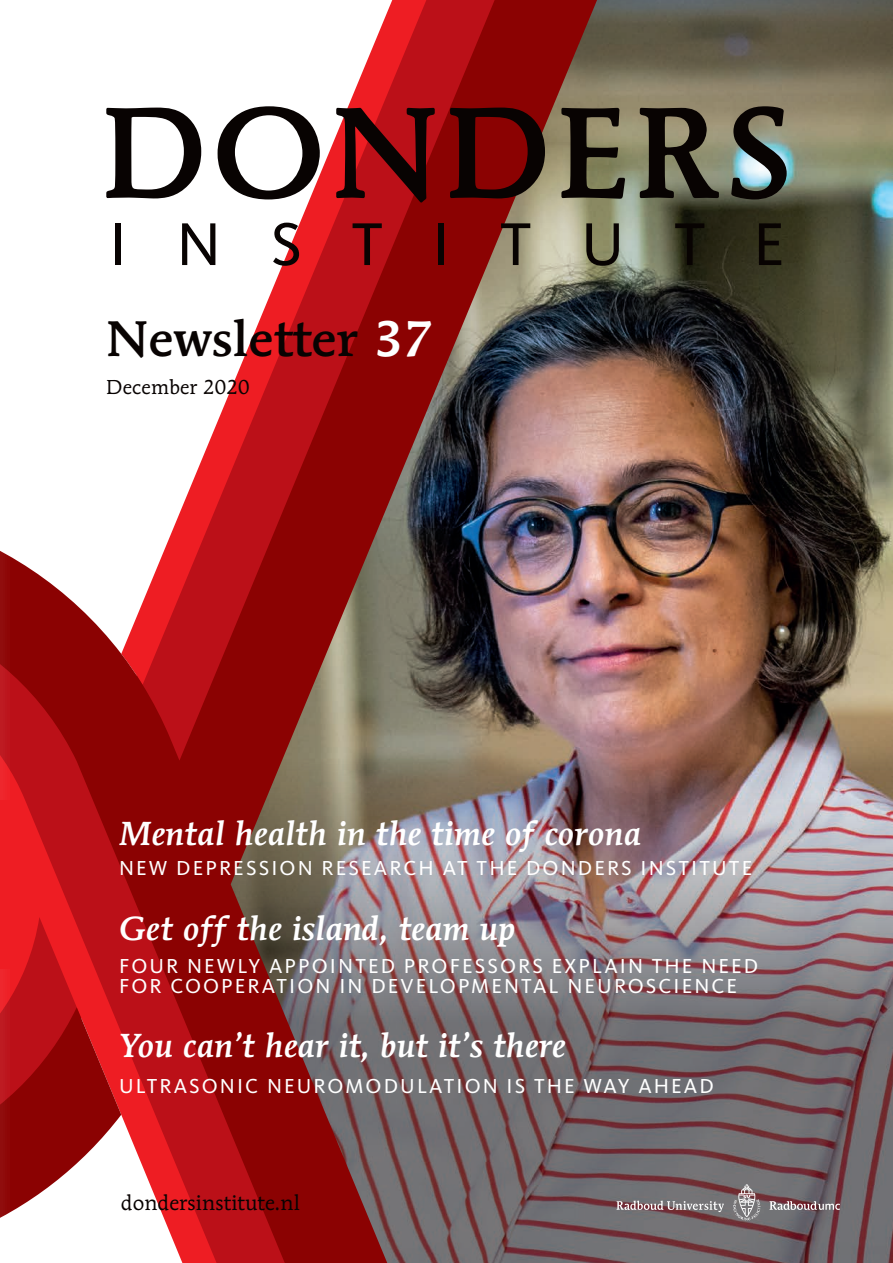
<style>
.page{position:relative;width:893px;height:1263px;background:#fff}
.page>*{position:absolute;margin:0;border:0;box-sizing:border-box;transform-origin:0 0}
.t1{font:500 49.5px "Mendoza Roman Std";letter-spacing:.005em;color:#080302}
.t2{font:italic 500 33px "Mendoza Roman Std";letter-spacing:.01em;color:#fff}
.t3{font:21px/19.5px "Kievit";letter-spacing:.1em;color:#fff}
.t4{font:21px "Mendoza Roman Std";letter-spacing:.01em;color:#080302}
.t5{font:19.95px "Mendoza Roman Std";letter-spacing:.01em;color:#080302}
.s1{color:#fff}
</style>
<div class="page">
<img style="left:602px;top:0;width:291px;height:724px">
<img style="left:602px;top:724px;width:291px;height:539px">
<img style="left:9px;top:0;width:593px;height:1263px">
<svg style="left:0;top:551px;width:9px;height:667px;background:#af1519"></svg>
<div style="left:0;top:800px;width:14px;height:169px;background:#ee1d23"></div>
<svg style="left:106px;top:108px;width:95px;height:90px"></svg>
<svg style="left:218px;top:106px;width:102px;height:93px"></svg>
<svg style="left:336px;top:108px;width:99px;height:95px;background:#780d11"></svg>
<svg style="left:450px;top:108px;width:95px;height:90px;background:#520a08"></svg>
<svg style="left:561px;top:108px;width:64px;height:91px;background:#534e3a"></svg>
<svg style="left:640px;top:108px;width:79px;height:90px;background:#4d493a"></svg>
<svg style="left:731px;top:106px;width:56px;height:93px;background:#58625d"></svg>
<div style="left:115px;top:223px;width:6px;height:42px;background:#080302"></div>
<svg style="left:182px;top:223px;width:33px;height:42px"></svg>
<svg style="left:273px;top:223px;width:26px;height:43px"></svg>
<svg style="left:353px;top:223px;width:29px;height:42px"></svg>
<div style="left:439px;top:223px;width:5px;height:42px;background:#080302"></div>
<svg style="left:501px;top:223px;width:29px;height:42px"></svg>
<svg style="left:586px;top:223px;width:33px;height:43px"></svg>
<svg style="left:675px;top:223px;width:29px;height:42px"></svg>
<svg style="left:759px;top:223px;width:22px;height:42px"></svg>
<svg style="left:733px;top:1184px;width:27px;height:36px"></svg>
<svg style="left:769px;top:1201px;width:71px;height:9px"></svg>
<svg style="left:617px;top:1200px;width:107px;height:12px"></svg>
<h1 class="t1" style="left:106px;top:308px;width:328px">Newsletter <span class="s1">37</span></h1>
<p class="t5" style="left:106px;top:374px;width:145px">December 2020</p>
<h2 class="t2" style="left:119px;top:814px;width:524px">Mental health in the time of corona</h2>
<p class="t3" style="left:119px;top:859px;width:635px">NEW DEPRESSION RESEARCH AT THE DONDERS INSTITUTE</p>
<h2 class="t2" style="left:119px;top:908px;width:398px">Get off the island, team up</h2>
<p class="t3" style="left:119px;top:956px;width:641px">FOUR NEWLY APPOINTED PROFESSORS EXPLAIN THE NEED<br>FOR COOPERATION IN DEVELOPMENTAL NEUROSCIENCE</p>
<h2 class="t2" style="left:119px;top:1025px;width:448px">You can’t hear it, but it’s there</h2>
<p class="t3" style="left:119px;top:1076px;width:596px">ULTRASONIC NEUROMODULATION IS THE WAY AHEAD</p>
<p class="t4" style="left:121px;top:1189px;width:181px">dondersinstitute.nl</p>
</div>
